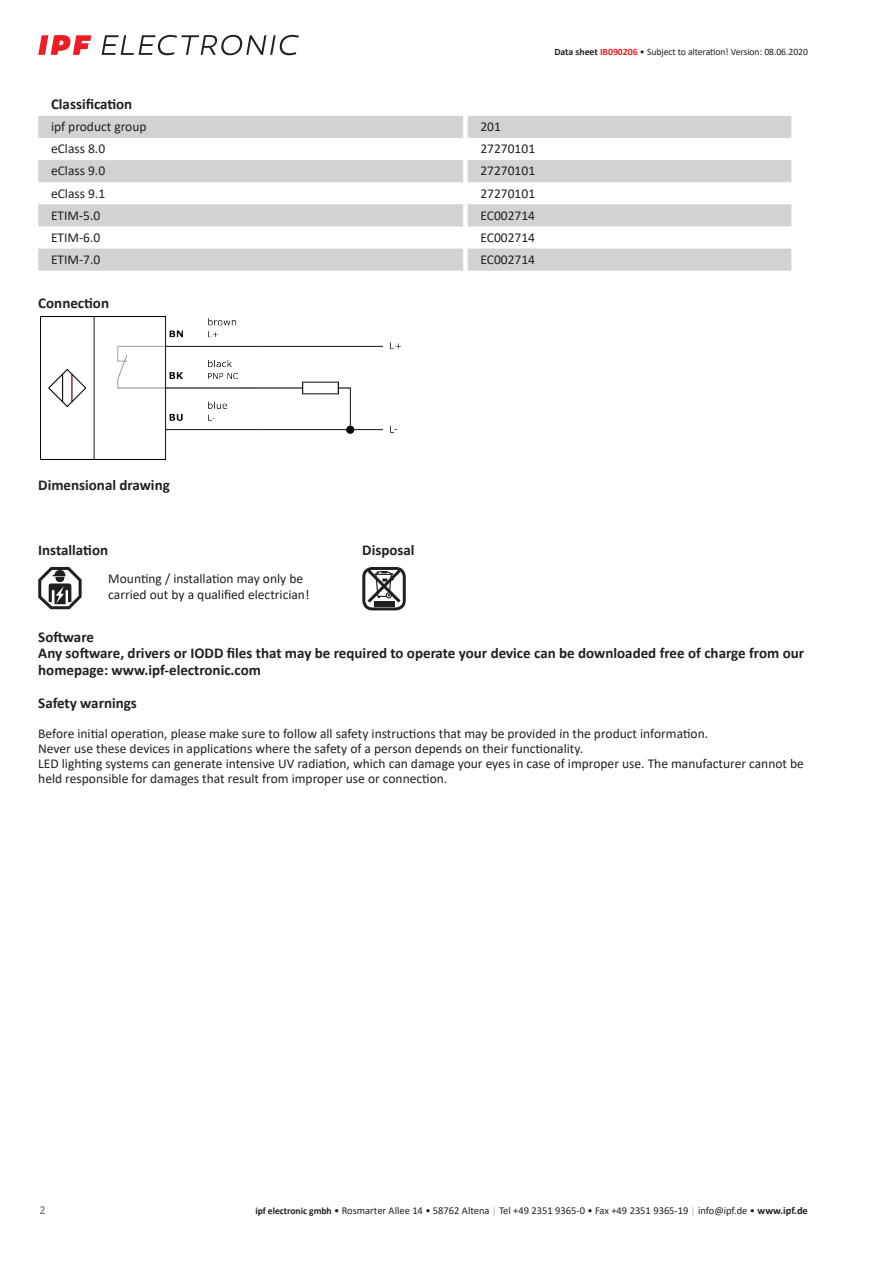
<style>
.page{position:relative;width:893px;height:1263px;background:#fff}
.page>*{position:absolute;margin:0;border:0;box-sizing:border-box;transform-origin:0 0}
.t1{font:700 15px/16.5px "Calibri";color:#231f20}
.t2{font:13.5px/15px "Calibri";color:#231f20}
.t3{font:12px "Calibri";color:#636366}
.t4{font:10.5px "Calibri";color:#231f20}
.t5{font:9.75px "Calibri";letter-spacing:-.005em;color:#231f20}
.s1{font-weight:700}
.s2{font-weight:700;color:#ee1d23}
.s3{font-weight:700;font-size:9.75px}
.s4{font-size:9.75px;color:#a8a9ad}
</style>
<div class="page">
<svg style="left:102px;top:35px;width:197px;height:20px"></svg>
<svg style="left:38px;top:35px;width:53px;height:20px"></svg>
<svg style="left:38px;top:116px;width:753px;height:155px;fill:#d1d2d4"></svg>
<div style="left:463px;top:116px;width:5px;height:22px;background:#fff"></div>
<div style="left:463px;top:138px;width:5px;height:22px;background:#fff"></div>
<div style="left:463px;top:160px;width:5px;height:22px;background:#fff"></div>
<div style="left:463px;top:182px;width:5px;height:22px;background:#fff"></div>
<div style="left:463px;top:204px;width:5px;height:22px;background:#fff"></div>
<div style="left:463px;top:226px;width:5px;height:23px;background:#fff"></div>
<div style="left:463px;top:249px;width:5px;height:22px;background:#fff"></div>
<img style="left:40px;top:316px;width:361px;height:144px">
<svg style="left:38px;top:567px;width:44px;height:43px"></svg>
<div style="left:362px;top:567px;width:44px;height:43px;border:3px solid #231f20;border-radius:9px"></div>
<div style="left:374px;top:602px;width:20px;height:5px;background:#231f20"></div>
<svg style="left:364px;top:567px;width:40px;height:39px"></svg>
<p class="t1" style="left:51px;top:96px;width:83px">Classification</p>
<p class="t2" style="left:51px;top:119px;width:97px">ipf product group</p>
<p class="t2" style="left:480px;top:119px;width:22px">201</p>
<p class="t2" style="left:51px;top:141px;width:56px">eClass 8.0</p>
<p class="t2" style="left:480px;top:141px;width:56px">27270101</p>
<p class="t2" style="left:51px;top:163px;width:56px">eClass 9.0</p>
<p class="t2" style="left:480px;top:163px;width:56px">27270101</p>
<p class="t2" style="left:51px;top:185px;width:56px">eClass 9.1</p>
<p class="t2" style="left:480px;top:185px;width:56px">27270101</p>
<p class="t2" style="left:51px;top:207px;width:51px">ETIM-5.0</p>
<p class="t2" style="left:480px;top:207px;width:56px">EC002714</p>
<p class="t2" style="left:51px;top:229px;width:51px">ETIM-6.0</p>
<p class="t2" style="left:480px;top:229px;width:56px">EC002714</p>
<p class="t2" style="left:51px;top:252px;width:51px">ETIM-7.0</p>
<p class="t2" style="left:480px;top:252px;width:56px">EC002714</p>
<p class="t1" style="left:38px;top:294px;width:72px">Connection</p>
<p class="t5" style="left:554px;top:45px;width:255px"><span class="s1">Data sheet</span> <span class="s2">IB090206</span> • Subject to alteration! Version: 08.06.2020</p>
<p class="t1" style="left:38px;top:477px;width:133px">Dimensional drawing</p>
<p class="t1" style="left:38px;top:542px;width:71px">Installation</p>
<p class="t1" style="left:362px;top:542px;width:54px">Disposal</p>
<p class="t2" style="left:108px;top:570px;width:203px;line-height:16.5px">Mounting / installation may only be carried out by a qualified electrician!</p>
<p class="t1" style="left:38px;top:628px;width:767px">Software<br>Any software, drivers or IODD files that may be required to operate your device can be downloaded free of charge from our homepage: www.ipf-electronic.com</p>
<p class="t1" style="left:38px;top:694px;width:100px">Safety warnings</p>
<p class="t2" style="left:38px;top:725px;width:767px">Before initial operation, please make sure to follow all safety instructions that may be provided in the product information.<br>Never use these devices in applications where the safety of a person depends on their functionality.<br>LED lighting systems can generate intensive UV radiation, which can damage your eyes in case of improper use. The manufacturer cannot be held responsible for damages that result from improper use or connection.</p>
<p class="t3" style="left:39px;top:1201px;width:8px">2</p>
<p class="t4" style="left:255px;top:1203px;width:554px"><span class="s3">ipf electronic gmbh</span> • Rosmarter Allee 14 • 58762 Altena <span class="s4">│</span> Tel +49 2351 9365-0 • Fax +49 2351 9365-19 <span class="s4">│</span> info@ipf.de • <span class="s1">www.ipf.de</span></p>
</div>
